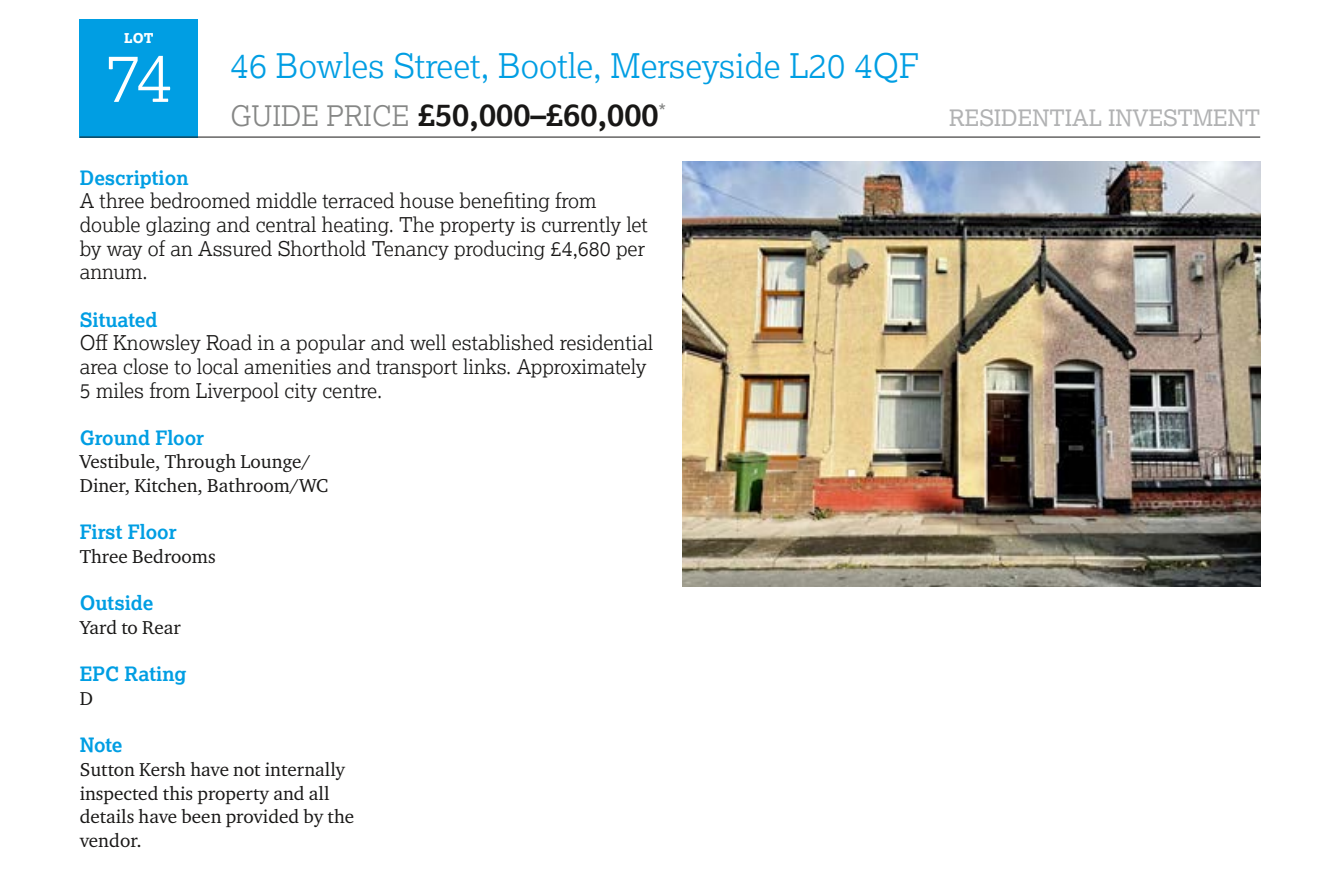
<style>
.page{position:relative;width:1340px;height:886px;background:#fff}
.page>*{position:absolute;margin:0;border:0;box-sizing:border-box;transform-origin:0 0}
.t1{font:300 67.5px "Lexia";color:#fff}
.t2{font:300 33.75px "Lexia";color:#009ee3}
.t3{font:700 31.5px "Lexia";color:#181716}
.t4{font:22.5px "Lexia";color:#b1b2b3}
.t5{font:300 20.25px/23.6px "Lexia";color:#181716}
.t6{font:700 19.8px "Lexia";color:#009ee3}
.t7{font:19.12px/23.6px "Charter ITC Pro";color:#181716}
.t8{font:800 13.5px "Lexia";color:#fff}
.s1{font-weight:300;font-size:28.12px;color:#868786}
</style>
<div class="page">
<div style="left:80px;top:19px;width:118px;height:118px;background:#009ee3"></div>
<hr style="left:80px;top:137px;width:1180px;height:1px;background:#181716">
<img style="left:682px;top:161px;width:578px;height:425px">
<p class="t8" style="left:124px;top:29px;width:31px">LOT</p>
<h1 class="t1" style="left:105px;top:35px;width:69px">74</h1>
<h2 class="t2" style="left:230px;top:45px;width:690px">46 Bowles Street, Bootle, Merseyside L20 4QF</h2>
<h3 class="t3" style="left:230px;top:94px;width:437px"><span class="s1">GUIDE PRICE</span> £50,000–£60,000<sup>*</sup></h3>
<p class="t4" style="left:949px;top:103px;width:313px">RESIDENTIAL INVESTMENT</p>
<p class="t6" style="left:80px;top:165px;width:110px">Description</p>
<p class="t5" style="left:80px;top:188px;width:569px">A three bedroomed middle terraced house benefiting from double glazing and central heating. The property is currently let by way of an Assured Shorthold Tenancy producing £4,680 per annum.</p>
<p class="t6" style="left:80px;top:307px;width:79px">Situated</p>
<p class="t5" style="left:80px;top:330px;width:575px">Off Knowsley Road in a popular and well established residential area close to local amenities and transport links. Approximately<br>5 miles from Liverpool city centre.</p>
<p class="t6" style="left:80px;top:425px;width:126px">Ground Floor</p>
<p class="t7" style="left:80px;top:449px;width:250px">Vestibule, Through Lounge/<br>Diner, Kitchen, Bathroom/WC</p>
<p class="t6" style="left:80px;top:519px;width:98px">First Floor</p>
<p class="t7" style="left:80px;top:544px;width:137px">Three Bedrooms</p>
<p class="t6" style="left:80px;top:590px;width:75px">Outside</p>
<p class="t7" style="left:80px;top:615px;width:102px">Yard to Rear</p>
<p class="t6" style="left:80px;top:661px;width:108px">EPC Rating</p>
<p class="t7" style="left:80px;top:686px;width:15px">D</p>
<p class="t6" style="left:80px;top:732px;width:44px">Note</p>
<p class="t7" style="left:80px;top:756px;width:276px">Sutton Kersh have not internally inspected this property and all details have been provided by the vendor.</p>
</div>
